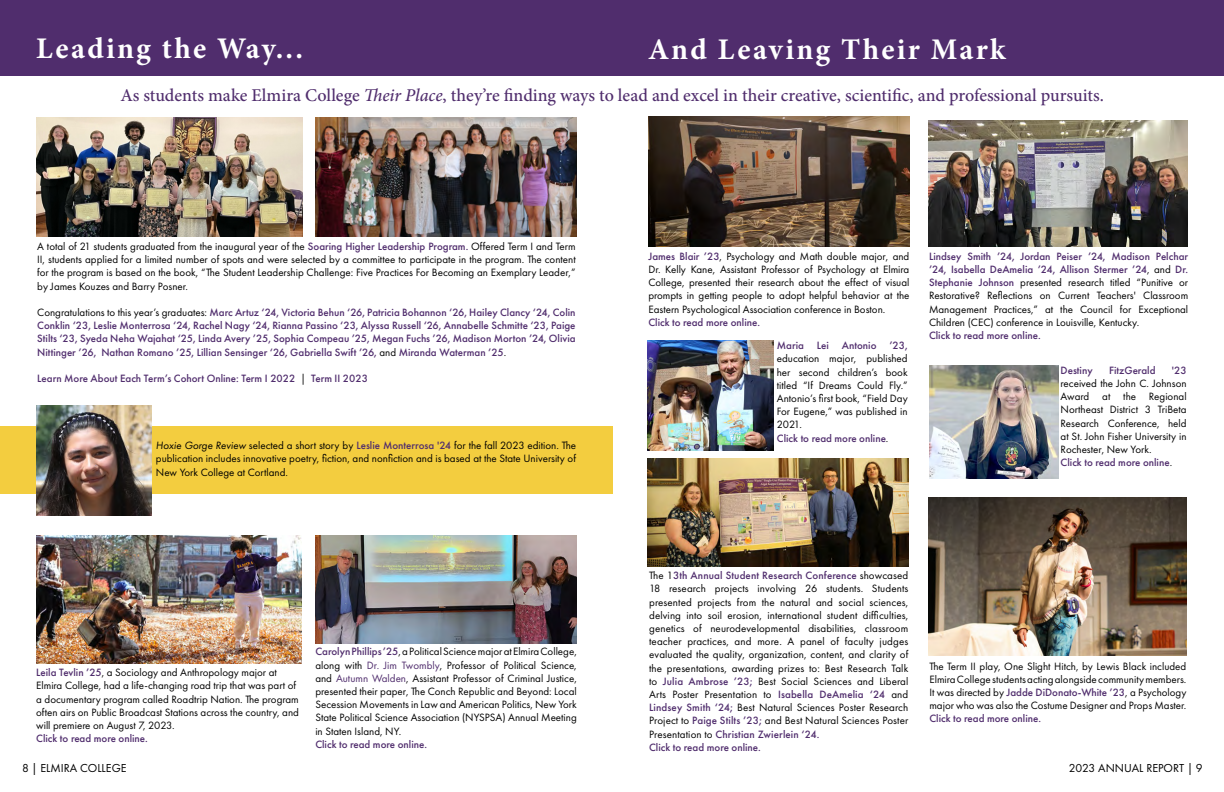
<style>
.page{position:relative;width:1224px;height:792px;background:#fff}
.page>*{position:absolute;margin:0;border:0;box-sizing:border-box;transform-origin:0 0}
.t1{font:700 30px "Minion Pro";letter-spacing:.075em;color:#fff}
.t2{font:500 18px "Minion Pro";color:#502d6d}
.t3{font:12px "Futura PT";color:#000}
.t4{font:11px/13.2px "Futura PT";color:#000;text-align:justify}
.t5{font:500 11px/13.2px "Futura PT";color:#502d6d;text-align:justify}
.s1{font-style:italic}
.s2{font-weight:500;color:#502d6d}
.s3{font-weight:400;color:#000}
.s4{color:#502d6d}
</style>
<div class="page">
<div style="left:0;top:426px;width:612px;height:68px;background:#f3cd3f"></div>
<div style="left:612px;top:0;width:612px;height:75px;background:#502d6d"></div>
<img style="left:647px;top:458px;width:261px;height:108px">
<img style="left:647px;top:341px;width:126px;height:109px">
<img style="left:36px;top:406px;width:115px;height:109px">
<img style="left:37px;top:536px;width:265px;height:128px">
<img style="left:648px;top:117px;width:261px;height:129px">
<img style="left:928px;top:121px;width:259px;height:125px">
<img style="left:315px;top:536px;width:262px;height:108px">
<div style="left:0;top:0;width:614px;height:75px;background:#502d6d"></div>
<img style="left:928px;top:498px;width:259px;height:158px">
<img style="left:929px;top:365px;width:130px;height:114px">
<img style="left:37px;top:118px;width:265px;height:119px">
<img style="left:315px;top:118px;width:262px;height:119px">
<h1 class="t1" style="left:36px;top:28px;width:269px">Leading the Way...</h1>
<h1 class="t1" style="left:648px;top:28px;width:359px">And Leaving Their Mark</h1>
<h2 class="t2" style="left:120px;top:83px;width:985px">As students make Elmira College <span class="s1">Their Place</span>, they’re finding ways to lead and excel in their creative, scientific, and professional pursuits.</h2>
<p class="t4" style="left:37px;top:240px;width:540px">A total of 21 students graduated from the inaugural year of the <span class="s2">Soaring Higher Leadership Program.</span> Offered Term I and Term II, students applied for a limited number of spots and were selected by a committee to participate in the program. The content for the program is based on the book, “The Student Leadership Challenge: Five Practices For Becoming an Exemplary Leader,” by James Kouzes and Barry Posner.</p>
<p class="t5" style="left:37px;top:306px;width:540px"><span class="s3">Congratulations to this year’s graduates:</span> Marc Artuz ‘24, Victoria Behun ‘26, Patricia Bohannon ‘26, Hailey Clancy ‘24, Colin Conklin ‘23, Leslie Monterrosa ‘24, Rachel Nagy ‘24, Rianna Passino ‘23, Alyssa Russell ‘26, Annabelle Schmitte ‘23, Paige Stilts ‘23, Syeda Neha Wajahat ‘25, Linda Avery ’25, Sophia Compeau ’25, Megan Fuchs ’26, Madison Morton ’24, Olivia Nittinger ’26, Nathan Romano ’25, Lillian Sensinger ‘26, Gabriella Swift ’26, <span class="s3">and</span> Miranda Waterman ’25<span class="s3">.</span></p>
<p class="t5" style="left:37px;top:372px;width:332px">Learn More About Each Term’s Cohort Online: Term I 2022 <span class="s3">|</span> Term II 2023</p>
<p class="t4" style="left:156px;top:439px;width:422px"><span class="s1">Hoxie Gorge Review</span> selected a short story by <span class="s2">Leslie Monterrosa '24</span> for the fall 2023 edition. The publication includes innovative poetry, fiction, and nonfiction and is based at the State University of New York College at Cortland.</p>
<p class="t4" style="left:36px;top:666px;width:264px;text-align:left"><span class="s2">Leila Tevlin ’25</span>, a Sociology and Anthropology major at Elmira College, had a life-changing road trip that was part of a documentary program called Roadtrip Nation. The program often airs on Public Broadcast Stations across the country, and will premiere on August 7, 2023.</p>
<p class="t5" style="left:36px;top:732px;width:113px">Click to read more online.</p>
<p class="t4" style="left:315px;top:645px;width:263px"><span class="s2">Carolyn Phillips ’25</span>, a Political Science major at Elmira College, along with <span class="s4">Dr. Jim Twombly</span>, Professor of Political Science, and <span class="s4">Autumn Walden</span>, Assistant Professor of Criminal Justice, presented their paper, The Conch Republic and Beyond: Local Secession Movements in Law and American Politics, New York State Political Science Association (NYSPSA) Annual Meeting in Staten Island, NY.</p>
<p class="t5" style="left:315px;top:737px;width:113px">Click to read more online.</p>
<p class="t4" style="left:648px;top:249px;width:263px"><span class="s2">James Blair ’23</span>, Psychology and Math double major, and Dr. Kelly Kane, Assistant Professor of Psychology at Elmira College, presented their research about the effect of visual prompts in getting people to adopt helpful behavior at the Eastern Psychological Association conference in Boston.</p>
<p class="t5" style="left:648px;top:315px;width:113px">Click to read more online.</p>
<p class="t5" style="left:777px;top:339px;width:132px">Maria Lei Antonio ’23,</p>
<p class="t4" style="left:777px;top:352px;width:132px;text-align:left">education major, published her second children’s book titled “If Dreams Could Fly.”<br>Antonio’s first book, “Field Day<br>For Eugene,” was published in<br>2021.<br><span class="s2">Click to read more online</span>.</p>
<p class="t4" style="left:929px;top:249px;width:261px"><span class="s2">Lindsey Smith ’24, Jordan Peiser ’24, Madison Pelchar ’24, Isabella DeAmelia ’24, Allison Stermer ’24</span>, and <span class="s2">Dr.<br>Stephanie Johnson</span> presented research titled “Punitive or Restorative? Reflections on Current Teachers' Classroom Management Practices,” at the Council for Exceptional Children (CEC) conference in Louisville, Kentucky.</p>
<p class="t5" style="left:929px;top:329px;width:113px">Click to read more online.</p>
<p class="t5" style="left:1061px;top:363px;width:34px">Destiny</p>
<p class="t5" style="left:1109px;top:363px;width:48px">FitzGerald</p>
<p class="t5" style="left:1172px;top:363px;width:16px">'23</p>
<p class="t4" style="left:1061px;top:377px;width:128px;text-align:left">received the John C. Johnson<br>Award at the Regional<br>Northeast District 3 TriBeta<br>Research Conference, held at St. John Fisher University in<br>Rochester, New York.<br><span class="s2">Click to read more online</span>.</p>
<p class="t4" style="left:649px;top:569px;width:261px;text-align:left">The 1<span class="s2">3th Annual Student Research Conference</span> showcased 18 research projects involving 26 students. Students presented projects from the natural and social sciences, delving into soil erosion, international student difficulties, genetics of neurodevelopmental disabilities, classroom teacher practices, and more. A panel of faculty judges evaluated the quality, organization, content, and clarity of the presentations, awarding prizes to: Best Research Talk to <span class="s2">Julia Ambrose ’23;</span> Best Social Sciences and Liberal Arts Poster Presentation to <span class="s2">Isabella DeAmelia ‘24</span> and <span class="s2">Lindsey Smith ‘24;</span> Best Natural Sciences Poster Research Project to <span class="s2">Paige Stilts ’23;</span> and Best Natural Sciences Poster Presentation to <span class="s2">Christian Zwierlein ‘24.<br>Click to read more online.</span></p>
<p class="t4" style="left:929px;top:660px;width:259px">The Term II play, One Slight Hitch, by Lewis Black included Elmira College students acting alongside community members.<br>It was directed by <span class="s2">Jadde DiDonato-White ’23</span>, a Psychology major who was also the Costume Designer and Props Master.</p>
<p class="t5" style="left:929px;top:712px;width:113px">Click to read more online.</p>
<p class="t3" style="left:22px;top:761px;width:106px">8 | ELMIRA COLLEGE</p>
<p class="t3" style="left:1069px;top:761px;width:135px">2023 ANNUAL REPORT | 9</p>
</div>
